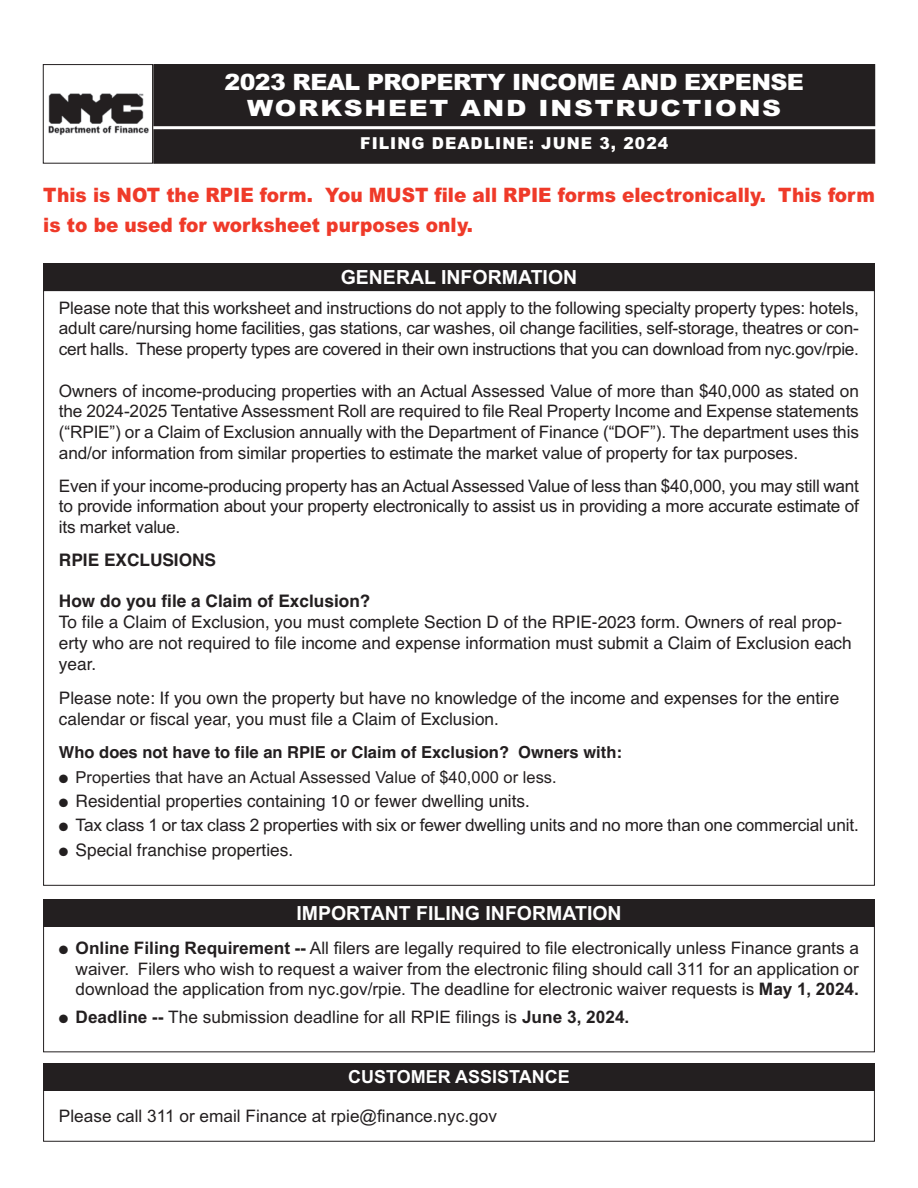
<style>
.page{position:relative;width:918px;height:1188px;background:#fff}
.page>*{position:absolute;margin:0;border:0;box-sizing:border-box;transform-origin:0 0}
.t1{font:900 22.5px/25.5px "Arial";letter-spacing:-.025em;color:#fff;text-align:center;scale:1.05 1}
.t2{font:900 19.95px/29.8px "Arial";color:#ef3a29;scale:.93 1}
.t3{font:700 19.5px "Arial";color:#fff}
.t4{font:700 18px "Arial";color:#fff}
.t5{font:17.25px/20.7px "Arial";letter-spacing:-.01em;color:#231f20;text-align:justify}
.t6{font:17.25px/20.7px "Helvetica";color:#231f20}
.t7{font:700 17.25px "Helvetica";color:#231f20}
.t8{font:700 16.5px "Helvetica";color:#231f20}
.t9{font:16.5px "Arial";color:#231f20}
.t10{font:900 16.5px "Arial";letter-spacing:.065em;color:#fff;scale:.95 1}
.s1{font-family:"Helvetica"}
.s2{font-weight:700}
</style>
<div class="page">
<img style="left:48px;top:93px;width:101px;height:42px">
<div style="left:43px;top:65px;width:110px;height:98px;border:1px solid #231f20"></div>
<div style="left:154px;top:65px;width:721px;height:98px;background:#231f20"></div>
<div style="left:154px;top:64px;width:721px;height:99px;border:1px solid #231f20"></div>
<hr style="left:153px;top:126px;width:724px;height:3px;background:#fff">
<div style="left:43px;top:1090px;width:832px;height:52px;border:1px solid #231f20"></div>
<div style="left:43px;top:263px;width:832px;height:28px;background:#231f20"></div>
<div style="left:43px;top:899px;width:832px;height:28px;background:#231f20"></div>
<div style="left:43px;top:1063px;width:832px;height:27px;background:#231f20"></div>
<h1 class="t1" style="left:225px;top:72px;width:553px">2023 REAL PROPERTY INCOME AND EXPENSE<br>WORKSHEET AND INSTRUCTIONS</h1>
<p class="t10" style="left:360px;top:138px;width:326px">FILING DEADLINE: JUNE 3, 2024</p>
<p class="t2" style="left:43px;top:182px;width:896px">This is NOT the RPIE form. You MUST file all RPIE forms electronically. This form is to be used for worksheet purposes only.</p>
<p class="t3" style="left:341px;top:270px;width:238px">GENERAL INFORMATION</p>
<p class="t5" style="left:59px;top:299px;width:802px">Please note that this worksheet and instructions do not apply to the following specialty property types: hotels, adult care/nursing home facilities, gas stations, car washes, oil change facilities, self-storage, theatres or con&shy;cert halls. These property types are covered in their own instructions that you can download from nyc.gov/rpie.</p>
<p class="t5" style="left:59px;top:382px;width:802px">Owners of income-producing properties with an Actual Assessed Value of more than $40,000 as stated on the 2024-2025 Tentative Assessment Roll are required to file Real Property Income and Expense statements (“RPIE”) or a Claim of Exclusion annually with the Department of Finance (“DOF”). The department uses this and/or information from similar properties to estimate the market value of property for tax purposes.</p>
<p class="t5" style="left:59px;top:477px;width:802px">Even if your income-producing property has an Actual Assessed Value of less than $40,000, you may still want to provide information about your property electronically to assist us in providing a more accurate estimate of its market value.</p>
<p class="t7" style="left:59px;top:554px;width:159px">RPIE EXCLUSIONS</p>
<p class="t7" style="left:59px;top:595px;width:313px">How do you file a Claim of Exclusion?</p>
<p class="t6" style="left:59px;top:613px;width:794px">To file a Claim of Exclusion, you must complete Section D of the RPIE-2023 form. Owners of real prop&shy;erty who are not required to file income and expense information must submit a Claim of Exclusion each year.</p>
<p class="t6" style="left:59px;top:689px;width:782px">Please note: If you own the property but have no knowledge of the income and expenses for the entire calendar or fiscal year, you must file a Claim of Exclusion.</p>
<p class="t8" style="left:59px;top:747px;width:564px">Who does not have to file an RPIE or Claim of Exclusion? Owners with:</p>
<p class="t9" style="left:59px;top:771px;width:499px">● Properties that have an Actual Assessed Value of $40,000 or less<span class="s1">.</span></p>
<p class="t6" style="left:59px;top:792px;width:473px">● Residential properties containing 10 or fewer dwelling units.</p>
<p class="t5" style="left:59px;top:817px;width:802px">● Tax class 1 or tax class 2 properties with six or fewer dwelling units and no more than one commercial unit<span class="s1">.</span></p>
<p class="t6" style="left:59px;top:841px;width:236px">● Special franchise properties.</p>
<p class="t3" style="left:296px;top:906px;width:327px">IMPORTANT FILING INFORMATION</p>
<p class="t5" style="left:76px;top:939px;width:785px;text-indent:-17px">● <span class="s2">Online Filing Requirement --</span> All filers are legally required to file electronically unless Finance grants a waiver. Filers who wish to request a waiver from the electronic filing should call 311 for an application or download the application from nyc.gov/rpie. The deadline for electronic waiver requests is <span class="s2">May 1, 2024.</span></p>
<p class="t5" style="left:59px;top:1009px;width:572px">● <span class="s2">Deadline --</span> The submission deadline for all RPIE filings is <span class="s2">June 3, 2024.</span></p>
<p class="t4" style="left:348px;top:1070px;width:223px">CUSTOMER ASSISTANCE</p>
<p class="t5" style="left:59px;top:1107px;width:440px">Please call 311 or email Finance at rpie@finance.nyc.gov</p>
</div>
